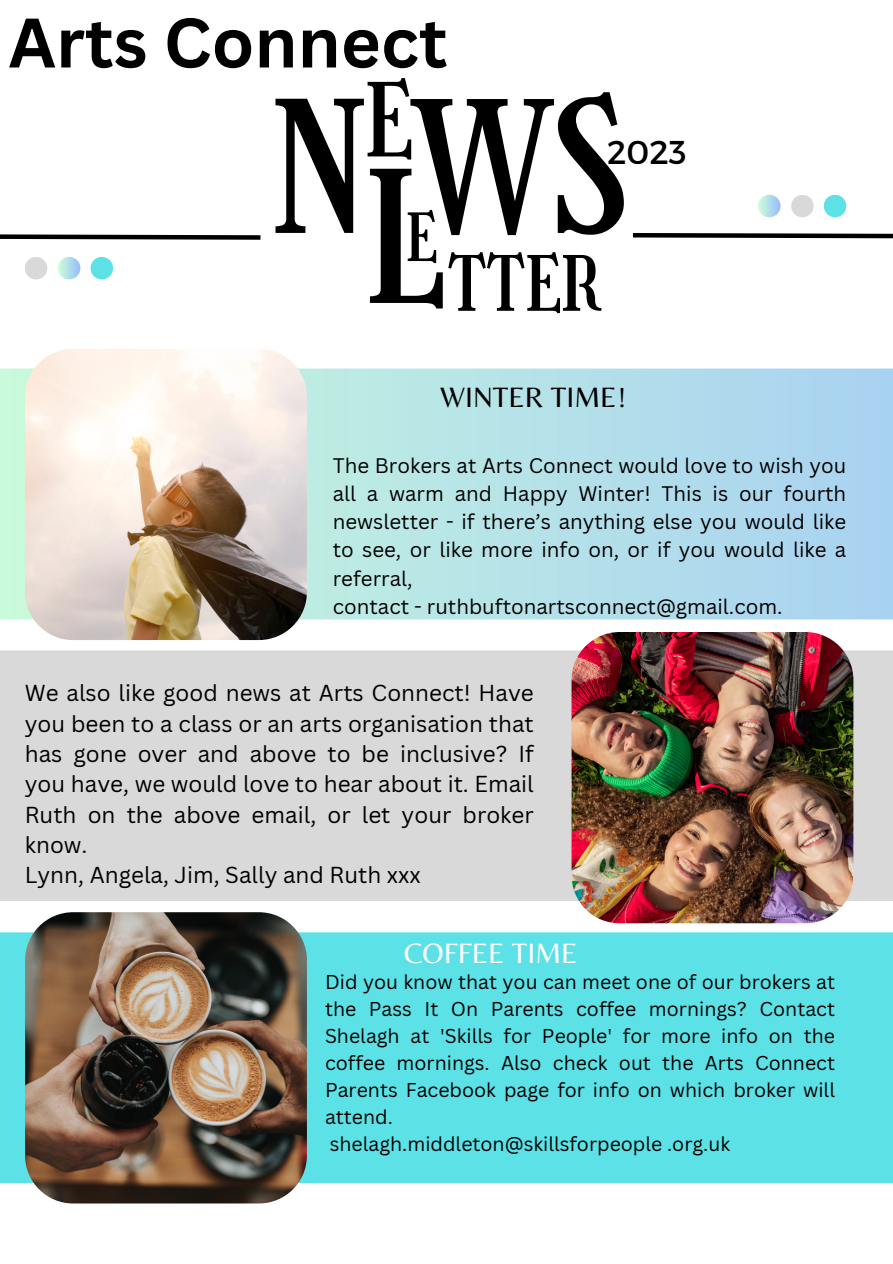
<style>
.page{position:relative;width:893px;height:1264px;background:#fff}
.page>*{position:absolute;margin:0;border:0;box-sizing:border-box;transform-origin:0 0}
.t1{font:178.8px "Girassol";color:#000}
.t2{font:178.5px "Girassol";color:#000}
.t3{font:99.45px "Girassol";color:#000}
.t4{font:74.4px "Girassol";color:#000}
.t5{font:700 68.4px "Canva Sans";color:#000}
.t6{font:64.8px "Girassol";color:#000}
.t7{font:33px "Montserrat";color:#000}
.t8{font:29.1px "Belleza";color:#000}
.t9{font:29.1px "Belleza";color:#fff}
.t10{font:22.5px/30.3px "Canva Sans";color:#000;text-align:justify}
.t11{font:20.55px/28.2px "Canva Sans";color:#000;text-align:justify}
.t12{font:19.5px/27px "Canva Sans";color:#000;text-align:justify}
.s1{font-size:178.8px}
</style>
<div class="page">
<svg style="left:0;top:234px;width:261px;height:6px;background:#3f3f3f"></svg>
<svg style="left:633px;top:233px;width:259px;height:6px;background:#3f3f3f"></svg>
<svg style="left:0;top:368px;width:892px;height:251px;background:#b4e0e9"></svg>
<img style="left:25px;top:349px;width:282px;height:291px;border-radius:48px">
<div style="left:758px;top:195px;width:22px;height:22px;background:linear-gradient(to right,#ceffd8,#9bc1fa);border-radius:50%"></div>
<div style="left:791px;top:195px;width:22px;height:22px;background:#d9d9d9;border-radius:50%"></div>
<div style="left:823px;top:195px;width:23px;height:22px;background:#5ce1e6;border-radius:50%"></div>
<div style="left:0;top:932px;width:892px;height:251px;background:#5ce1e6"></div>
<img style="left:25px;top:912px;width:282px;height:291px;border-radius:48px">
<div style="left:25px;top:257px;width:22px;height:22px;background:#d9d9d9;border-radius:50%"></div>
<div style="left:58px;top:257px;width:22px;height:22px;background:linear-gradient(to right,#ceffd8,#9ac1fb);border-radius:50%"></div>
<div style="left:90px;top:257px;width:23px;height:22px;background:#5ce1e6;border-radius:50%"></div>
<div style="left:0;top:650px;width:892px;height:251px;background:#d9d9d9"></div>
<img style="left:571px;top:632px;width:282px;height:291px;border-radius:48px">
<p class="t5" style="left:8px;top:-6px;width:440px">Arts Connect</p>
<p class="t3" style="left:364px;top:62px;width:50px">E</p>
<p class="t1" style="left:364px;top:134px;width:82px">L</p>
<p class="t2" style="left:274px;top:64px;width:355px"><span class="s1">N</span>WS</p>
<p class="t7" style="left:607px;top:131px;width:81px">2023</p>
<p class="t6" style="left:406px;top:200px;width:33px">E</p>
<p class="t4" style="left:447px;top:240px;width:154px">TTER</p>
<p class="t8" style="left:440px;top:380px;width:188px">WINTER TIME!</p>
<p class="t11" style="left:333px;top:451px;width:515px">The Brokers at Arts Connect would love to wish you all a warm and Happy Winter! This is our fourth newsletter - if there’s anything else you would like to see, or like more info on, or if you would like a referral,</p>
<p class="t11" style="left:333px;top:591px;width:451px">contact - ruthbuftonartsconnect@gmail.com.</p>
<p class="t10" style="left:25px;top:677px;width:510px">We also like good news at Arts Connect! Have you been to a class or an arts organisation that has gone over and above to be inclusive? If you have, we would love to hear about it. Email Ruth on the above email, or let your broker know.</p>
<p class="t10" style="left:25px;top:859px;width:397px">Lynn, Angela, Jim, Sally and Ruth xxx</p>
<p class="t9" style="left:404px;top:935px;width:175px">COFFEE TIME</p>
<p class="t12" style="left:325px;top:968px;width:511px">Did you know that you can meet one of our brokers at the Pass It On Parents coffee mornings? Contact Shelagh at 'Skills for People' for more info on the coffee mornings. Also check out the Arts Connect Parents Facebook page for info on which broker will attend.</p>
<p class="t12" style="left:330px;top:1130px;width:401px">shelagh.middleton@skillsforpeople .org.uk</p>
</div>
